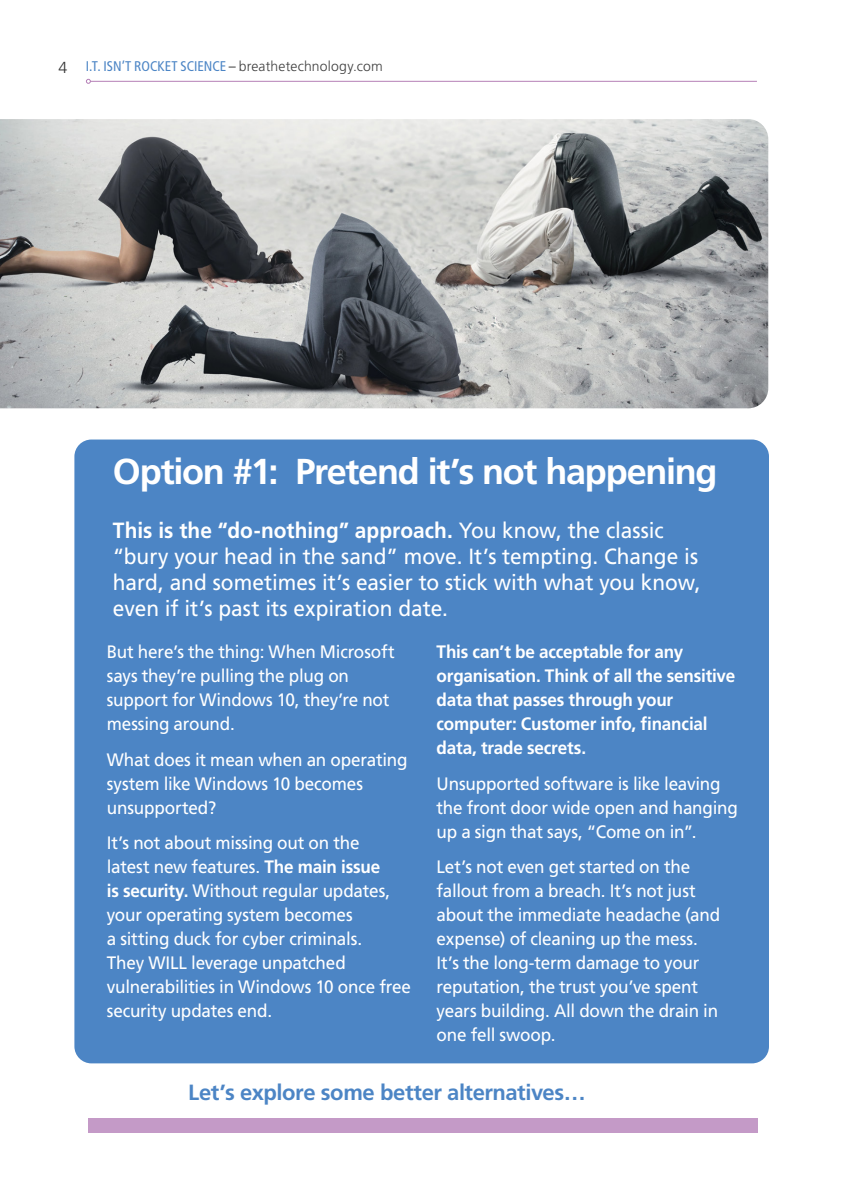
<style>
.page{position:relative;width:842px;height:1191px;background:#fff}
.page>*{position:absolute;margin:0;border:0;box-sizing:border-box;transform-origin:0 0}
.t1{font:700 36px "Frutiger LT Std";letter-spacing:-.035em;color:#fff}
.t2{font:22px/26px "Frutiger LT Std";color:#fff;scale:.95 1}
.t3{font:700 22px "Frutiger LT Std";letter-spacing:-.02em;color:#4c85c5}
.t4{font:18px/24px "Frutiger LT Std";letter-spacing:-.01em;color:#fff;scale:.95 1}
.t5{font:700 18px/24px "Frutiger LT Std";letter-spacing:-.01em;color:#fff;scale:.95 1}
.t6{font:condensed 14px "Frutiger LT Std";color:#4c85c5}
.s1{font-weight:300;font-stretch:normal;font-size:16px;color:#333}
.s2{color:#404040}
.s3{font-weight:300;font-stretch:normal;color:#404040}
.s4{font-weight:700}
</style>
<div class="page">
<img style="left:0;top:119px;width:768px;height:289px">
<div style="left:74px;top:439px;width:695px;height:624px;background:#4c85c5;border-radius:17px"></div>
<hr style="left:90px;top:81px;width:667px;height:1px;background:#b57fb7">
<svg style="left:86px;top:79px;width:5px;height:5px"></svg>
<div style="left:88px;top:1118px;width:669px;height:14px;background:#c49ac7"></div>
<p class="t6" style="left:59px;top:58px;width:326px"><span class="s1">4</span> I.T. ISN’T ROCKET SCIENCE <span class="s2">–</span> <span class="s3">breathetechnology.com</span></p>
<p class="t1" style="left:113px;top:450px;width:606px">Option #1: Pretend it’s not happening</p>
<p class="t2" style="left:113px;top:518px;width:620px"><span class="s4">This is the “do-nothing” approach.</span> You know, the classic “bury your head in the sand” move. It’s tempting. Change is hard, and sometimes it’s easier to stick with what you know, even if it’s past its expiration date.</p>
<p class="t4" style="left:107px;top:640px;width:305px">But here’s the thing: When Microsoft says they’re pulling the plug on support for Windows 10, they’re not messing around.</p>
<p class="t4" style="left:107px;top:747px;width:318px">What does it mean when an operating system like Windows 10 becomes unsupported?</p>
<p class="t4" style="left:107px;top:830px;width:322px">It’s not about missing out on the<br>latest new features. <span class="s4">The main issue<br>is security.</span> Without regular updates, your operating system becomes<br>a sitting duck for cyber criminals.<br>They WILL leverage unpatched vulnerabilities in Windows 10 once free security updates end.</p>
<p class="t5" style="left:437px;top:640px;width:316px">This can’t be acceptable for any organisation. Think of all the sensitive data that passes through your computer: Customer info, financial data, trade secrets.</p>
<p class="t4" style="left:437px;top:771px;width:319px">Unsupported software is like leaving the front door wide open and hanging up a sign that says, “Come on in”.</p>
<p class="t4" style="left:437px;top:854px;width:300px">Let’s not even get started on the fallout from a breach. It’s not just about the immediate headache (and expense) of cleaning up the mess.<br>It’s the long-term damage to your reputation, the trust you’ve spent years building. All down the drain in one fell swoop.</p>
<p class="t3" style="left:188px;top:1079px;width:399px">Let’s explore some better alternatives…</p>
</div>
